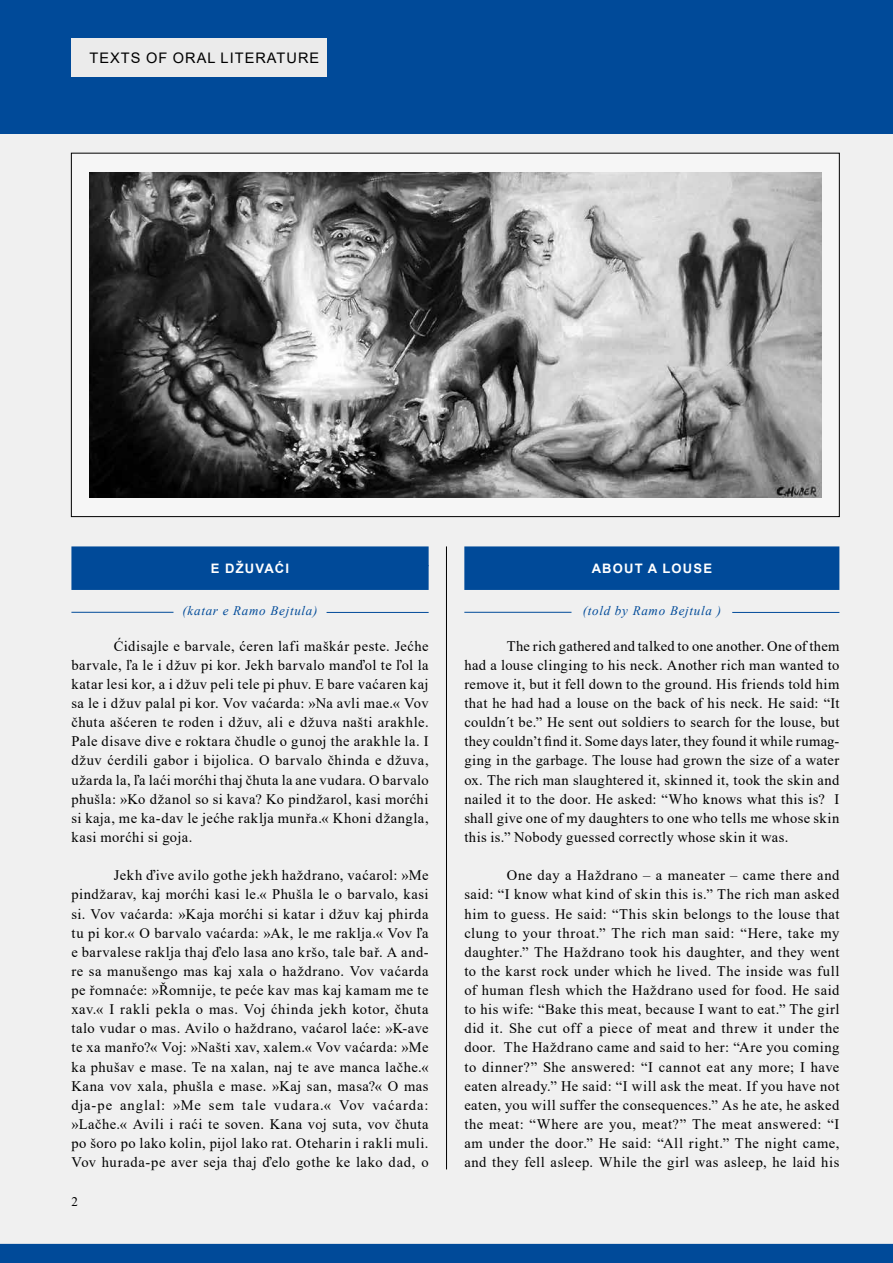
<style>
.page{position:relative;width:893px;height:1263px;background:#fff}
.page>*{position:absolute;margin:0;border:0;box-sizing:border-box;transform-origin:0 0}
.t1{font:14.55px/19.2px "Times New Roman";letter-spacing:.03em;color:#000;text-align:justify}
.t2{font:14.55px "Arial";letter-spacing:.07em;color:#000}
.t3{font:italic 13.05px "Times New Roman";letter-spacing:.055em;color:#004a99}
.t4{font:700 13.05px "Arial";letter-spacing:.09em;color:#fff}
.t5{font:13.05px "Times New Roman";color:#000}
</style>
<div class="page">
<div style="left:0;top:0;width:893px;height:1253px;background:#f0f0f0"></div>
<div style="left:0;top:1244px;width:893px;height:19px;background:#004a99"></div>
<div style="left:0;top:0;width:893px;height:134px;background:#004a99"></div>
<div style="left:71px;top:38px;width:256px;height:39px;background:#ebebeb"></div>
<div style="left:71px;top:546px;width:358px;height:44px;background:#004a99"></div>
<hr style="left:71px;top:612px;width:102px;height:1px;background:#004a99">
<hr style="left:327px;top:612px;width:102px;height:1px;background:#004a99">
<div style="left:464px;top:546px;width:375px;height:44px;background:#004a99"></div>
<hr style="left:464px;top:612px;width:107px;height:1px;background:#004a99">
<hr style="left:732px;top:612px;width:107px;height:1px;background:#004a99">
<hr style="left:446px;top:546px;width:1px;height:623px;background:#000">
<div style="left:71px;top:153px;width:768px;height:364px;background:#f6f6f6"></div>
<img style="left:89px;top:172px;width:732px;height:325px">
<p class="t2" style="left:90px;top:48px;width:231px">TEXTS OF ORAL LITERATURE</p>
<p class="t4" style="left:211px;top:559px;width:80px">E DŽUVAĆI</p>
<p class="t3" style="left:182px;top:602px;width:137px">(katar e Ramo Bejtula)</p>
<p class="t1" style="left:71px;top:636px;width:359px;text-indent:43px">Ćidisajle e barvale, ćeren lafi maškár peste. Jećhe barvale, ľa le i džuv pi kor. Jekh barvalo manďol te ľol la katar lesi kor, a i džuv peli tele pi phuv. E bare vaćaren kaj sa le i džuv palal pi kor. Vov vaćarda: »Na avli mae.« Vov čhuta ašćeren te roden i džuv, ali e džuva našti arakhle.<br>Pale disave dive e roktara čhudle o gunoj the arakhle la. I džuv ćerdili gabor i bijolica. O barvalo čhinda e džuva, užarda la, ľa laći morćhi thaj čhuta la ane vudara. O barvalo phušla: »Ko džanol so si kava? Ko pindžarol, kasi morćhi si kaja, me ka-dav le jećhe raklja munřa.« Khoni džangla, kasi morćhi si goja.</p>
<p class="t1" style="left:71px;top:865px;width:359px;text-indent:43px">Jekh ďive avilo gothe jekh haždrano, vaćarol: »Me pindžarav, kaj morćhi kasi le.« Phušla le o barvalo, kasi si. Vov vaćarda: »Kaja morćhi si katar i džuv kaj phirda tu pi kor.« O barvalo vaćarda: »Ak, le me raklja.« Vov ľa e barvalese raklja thaj ďelo lasa ano kršo, tale bař. A and&shy;re sa manušengo mas kaj xala o haždrano. Vov vaćarda pe řomnaće: »Řomnije, te peće kav mas kaj kamam me te xav.« I rakli pekla o mas. Voj ćhinda jekh kotor, čhuta talo vudar o mas. Avilo o haždrano, vaćarol laće: »K-ave te xa manřo?« Voj: »Našti xav, xalem.« Vov vaćarda: »Me ka phušav e mase. Te na xalan, naj te ave manca lačhe.« Kana vov xala, phušla e mase. »Kaj san, masa?« O mas dja-pe anglal: »Me sem tale vudara.« Vov vaćarda: »Lačhe.« Avili i raći te soven. Kana voj suta, vov čhuta po šoro po lako kolin, pijol lako rat. Oteharin i rakli muli.<br>Vov hurada-pe aver seja thaj ďelo gothe ke lako dad, o</p>
<p class="t5" style="left:71px;top:1192px;width:8px">2</p>
<p class="t4" style="left:592px;top:559px;width:122px">ABOUT A LOUSE</p>
<p class="t3" style="left:583px;top:602px;width:140px">(told by Ramo Bejtula )</p>
<p class="t1" style="left:464px;top:636px;width:377px;text-indent:43px">The rich gathered and talked to one another. One of them had a louse clinging to his neck. Another rich man wanted to remove it, but it fell down to the ground. His friends told him that he had had a louse on the back of his neck. He said: “It couldn´t be.” He sent out soldiers to search for the louse, but they couldn’t find it. Some days later, they found it while rumag&shy;ging in the garbage. The louse had grown the size of a water ox. The rich man slaughtered it, skinned it, took the skin and nailed it to the door. He asked: “Who knows what this is? I shall give one of my daughters to one who tells me whose skin this is.” Nobody guessed correctly whose skin it was.</p>
<p class="t1" style="left:464px;top:865px;width:377px;text-indent:43px">One day a Haždrano – a maneater – came there and said: “I know what kind of skin this is.” The rich man asked him to guess. He said: “This skin belongs to the louse that clung to your throat.” The rich man said: “Here, take my daughter.” The Haždrano took his daughter, and they went to the karst rock under which he lived. The inside was full of human flesh which the Haždrano used for food. He said to his wife: “Bake this meat, because I want to eat.” The girl did it. She cut off a piece of meat and threw it under the door. The Haždrano came and said to her: “Are you coming to dinner?” She answered: “I cannot eat any more; I have eaten already.” He said: “I will ask the meat. If you have not eaten, you will suffer the consequences.” As he ate, he asked the meat: “Where are you, meat?” The meat answered: “I am under the door.” He said: “All right.” The night came, and they fell asleep. While the girl was asleep, he laid his</p>
</div>
